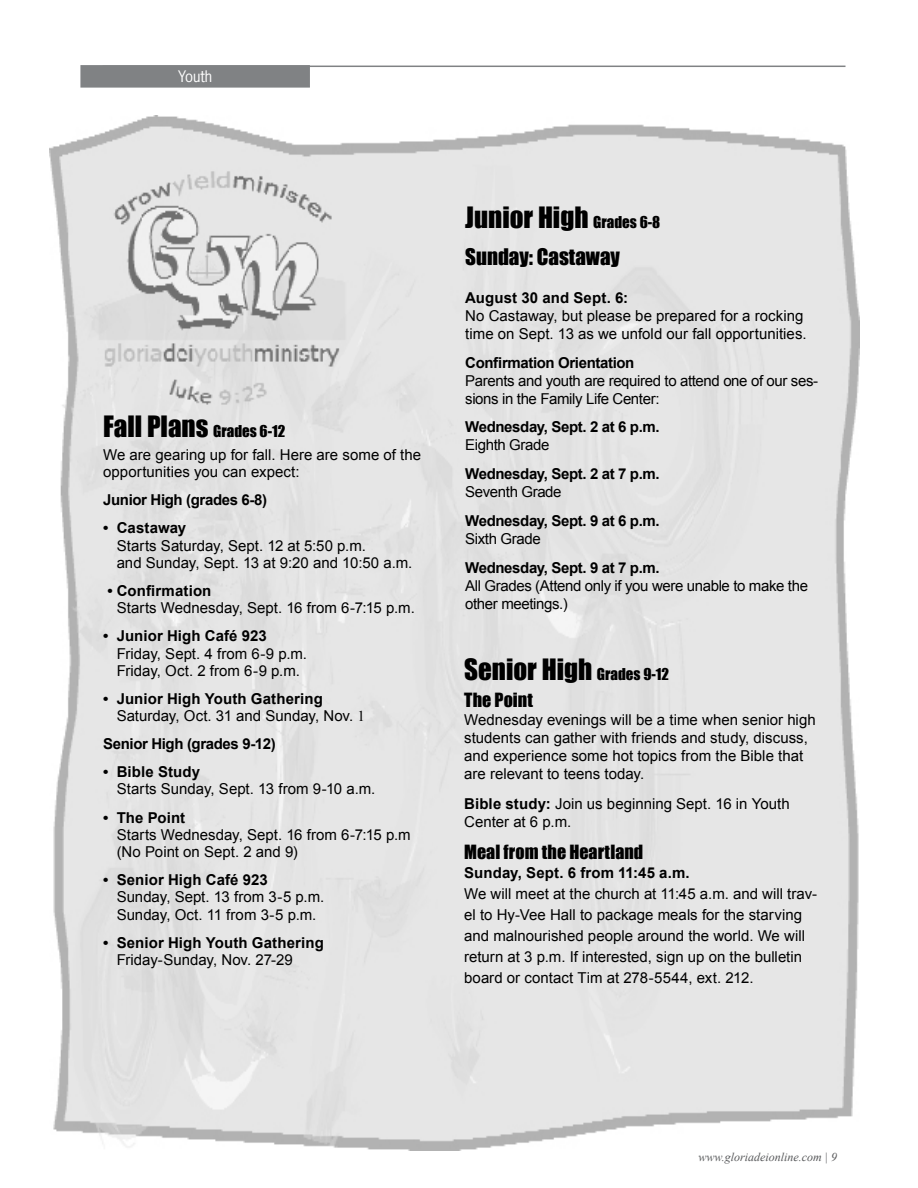
<style>
.page{position:relative;width:918px;height:1188px;background:#fff}
.page>*{position:absolute;margin:0;border:0;box-sizing:border-box;transform-origin:0 0}
.t1{font:27px "Impact";color:#000}
.t2{font:21px "Impact";color:#000}
.t3{font:18px "Impact";letter-spacing:.005em;color:#000}
.t4{font:15px/17.2px "Arial";color:#000}
.t5{font:700 15px "Arial";letter-spacing:-.01em;color:#000}
.t6{font:15px/18px "Arial";letter-spacing:-.025em;color:#000}
.t7{font:700 15px "Arial";letter-spacing:.01em;color:#000}
.t8{font:15px "Impact";color:#000}
.t9{font:15px "News Gothic Std";color:#fff}
.t10{font:italic 12px "Times New Roman";color:#58595b}
.s1{font-size:27px}
.s2{font-weight:700}
.s3{font-family:"Times New Roman"}
.s4{font-size:15px}
</style>
<div class="page">
<img style="left:49px;top:116px;width:811px;height:1035px">
<hr style="left:103px;top:66px;width:743px;height:1px;background:#808284">
<div style="left:81px;top:66px;width:228px;height:21px;background:#808284"></div>
<div style="left:80px;top:65px;width:230px;height:23px;border:2px solid #808284"></div>
<p class="t9" style="left:178px;top:67px;width:36px">Youth</p>
<p class="t8" style="left:103px;top:420px;width:184px"><span class="s1">Fall Plans</span> Grades 6-12</p>
<p class="t4" style="left:103px;top:446px;width:319px">We are gearing up for fall. Here are some of the opportunities you can expect:</p>
<p class="t5" style="left:103px;top:490px;width:165px">Junior High (grades 6-8)</p>
<p class="t5" style="left:103px;top:518px;width:85px">• Castaway</p>
<p class="t4" style="left:117px;top:537px;width:297px">Starts Saturday, Sept. 12 at 5:50 p.m.<br>and Sunday, Sept. 13 at 9:20 and 10:50 a.m.</p>
<p class="t7" style="left:107px;top:581px;width:106px">• Confirmation</p>
<p class="t4" style="left:117px;top:600px;width:300px">Starts Wednesday, Sept. 16 from 6-7:15 p.m.</p>
<p class="t5" style="left:103px;top:626px;width:165px">• Junior High Café 923</p>
<p class="t4" style="left:117px;top:645px;width:192px">Friday, Sept. 4 from 6-9 p.m.<br>Friday, Oct. 2 from 6-9 p.m.</p>
<p class="t4" style="left:117px;top:690px;width:250px;text-indent:-14px"><span class="s2">• Junior High Youth Gathering<br></span>Saturday, Oct. 31 and Sunday, Nov. <span class="s3">1</span></p>
<p class="t5" style="left:103px;top:734px;width:174px">Senior High (grades 9-12)</p>
<p class="t7" style="left:103px;top:762px;width:99px">• Bible Study</p>
<p class="t4" style="left:117px;top:781px;width:260px">Starts Sunday, Sept. 13 from 9-10 a.m.</p>
<p class="t5" style="left:103px;top:807px;width:84px">• The Point</p>
<p class="t4" style="left:117px;top:826px;width:296px">Starts Wednesday, Sept. 16 from 6-7:15 p.m (No Point on Sept. 2 and 9)</p>
<p class="t5" style="left:103px;top:870px;width:166px">• Senior High Café 923</p>
<p class="t4" style="left:117px;top:889px;width:209px">Sunday, Sept. 13 from 3-5 p.m.<br>Sunday, Oct. 11 from 3-5 p.m.</p>
<p class="t7" style="left:103px;top:932px;width:222px">• Senior High Youth Gathering</p>
<p class="t4" style="left:117px;top:951px;width:178px">Friday-Sunday, Nov. 27-29</p>
<h1 class="t1" style="left:465px;top:196px;width:197px">Junior High <span class="s4">Grades 6-8</span></h1>
<h2 class="t2" style="left:465px;top:241px;width:156px">Sunday: Castaway</h2>
<p class="t7" style="left:465px;top:288px;width:165px">August 30 and Sept. 6:</p>
<p class="t4" style="left:465px;top:307px;width:343px;line-height:18px">No Castaway, but please be prepared for a rocking time on Sept. 13 as we unfold our fall opportunities.</p>
<p class="t5" style="left:465px;top:352px;width:171px">Confirmation Orientation</p>
<p class="t6" style="left:465px;top:371px;width:354px">Parents and youth are required to attend one of our ses&shy;sions in the Family Life Center:</p>
<p class="t5" style="left:465px;top:417px;width:196px">Wednesday, Sept. 2 at 6 p.m.</p>
<p class="t6" style="left:465px;top:436px;width:86px">Eighth Grade</p>
<p class="t5" style="left:465px;top:464px;width:196px">Wednesday, Sept. 2 at 7 p.m.</p>
<p class="t6" style="left:465px;top:483px;width:98px">Seventh Grade</p>
<p class="t5" style="left:465px;top:511px;width:196px">Wednesday, Sept. 9 at 6 p.m.</p>
<p class="t6" style="left:465px;top:530px;width:77px">Sixth Grade</p>
<p class="t5" style="left:465px;top:558px;width:196px">Wednesday, Sept. 9 at 7 p.m.</p>
<p class="t6" style="left:465px;top:577px;width:344px">All Grades (Attend only if you were unable to make the other meetings.)</p>
<h1 class="t1" style="left:464px;top:649px;width:206px">Senior High <span class="s4">Grades 9-12</span></h1>
<p class="t3" style="left:464px;top:686px;width:70px">The Point</p>
<p class="t4" style="left:464px;top:711px;width:353px;line-height:18px">Wednesday evenings will be a time when senior high students can gather with friends and study, discuss, and experience some hot topics from the Bible that are relevant to teens today.</p>
<p class="t4" style="left:464px;top:795px;width:327px;line-height:18px"><span class="s2">Bible study:</span> Join us beginning Sept. 16 in Youth<br>Center at 6 p.m.</p>
<p class="t3" style="left:464px;top:838px;width:181px">Meal from the Heartland</p>
<p class="t5" style="left:464px;top:863px;width:227px">Sunday, Sept. 6 from 11:45 a.m.</p>
<p class="t4" style="left:464px;top:884px;width:355px;line-height:21px">We will meet at the church at 11:45 a.m. and will trav&shy;el to Hy-Vee Hall to package meals for the starving and malnourished people around the world. We will return at 3 p.m. If interested, sign up on the bulletin board or contact Tim at 278-5544, ext. 212.</p>
<p class="t10" style="left:699px;top:1148px;width:131px">www.gloriadeionline.com |</p>
</div>
